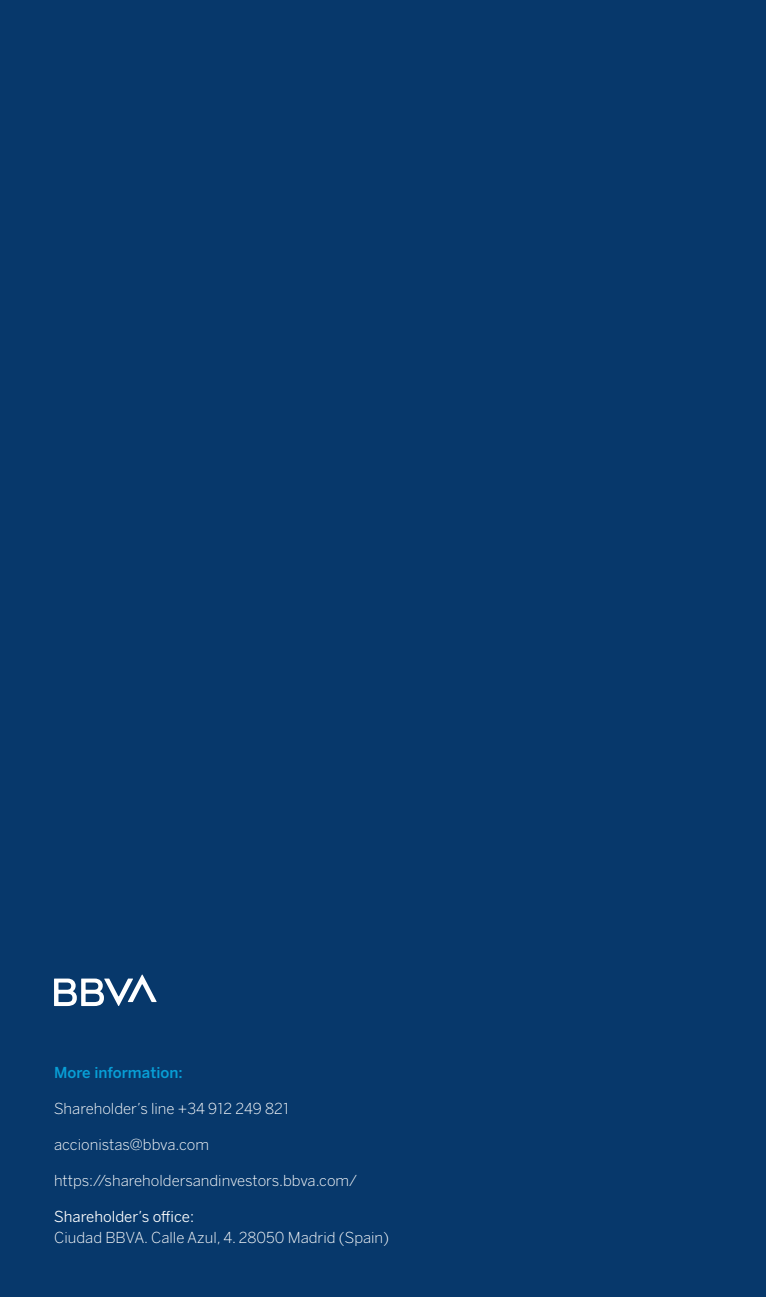
<style>
.page{position:relative;width:766px;height:1297px;background:#fff}
.page>*{position:absolute;margin:0;border:0;box-sizing:border-box;transform-origin:0 0}
.t1{font:300 15px "Benton Sans BBVA";color:#fff}
.t2{font:15px "Benton Sans BBVA";color:#fff}
.t3{font:500 15px "Benton Sans BBVA";color:#089fd6}
</style>
<div class="page">
<div style="left:0;top:0;width:765px;height:1297px;background:#07386b"></div>
<svg style="left:54px;top:974px;width:103px;height:32px"></svg>
<p class="t3" style="left:54px;top:1063px;width:130px">More information:</p>
<p class="t1" style="left:54px;top:1100px;width:237px">Shareholder’s line +34 912 249 821</p>
<p class="t1" style="left:54px;top:1136px;width:156px">accionistas@bbva.com</p>
<p class="t1" style="left:54px;top:1172px;width:304px">https://shareholdersandinvestors.bbva.com/</p>
<p class="t2" style="left:54px;top:1207px;width:142px">Shareholder’s office:</p>
<p class="t1" style="left:54px;top:1229px;width:336px">Ciudad BBVA. Calle Azul, 4. 28050 Madrid (Spain)</p>
</div>
